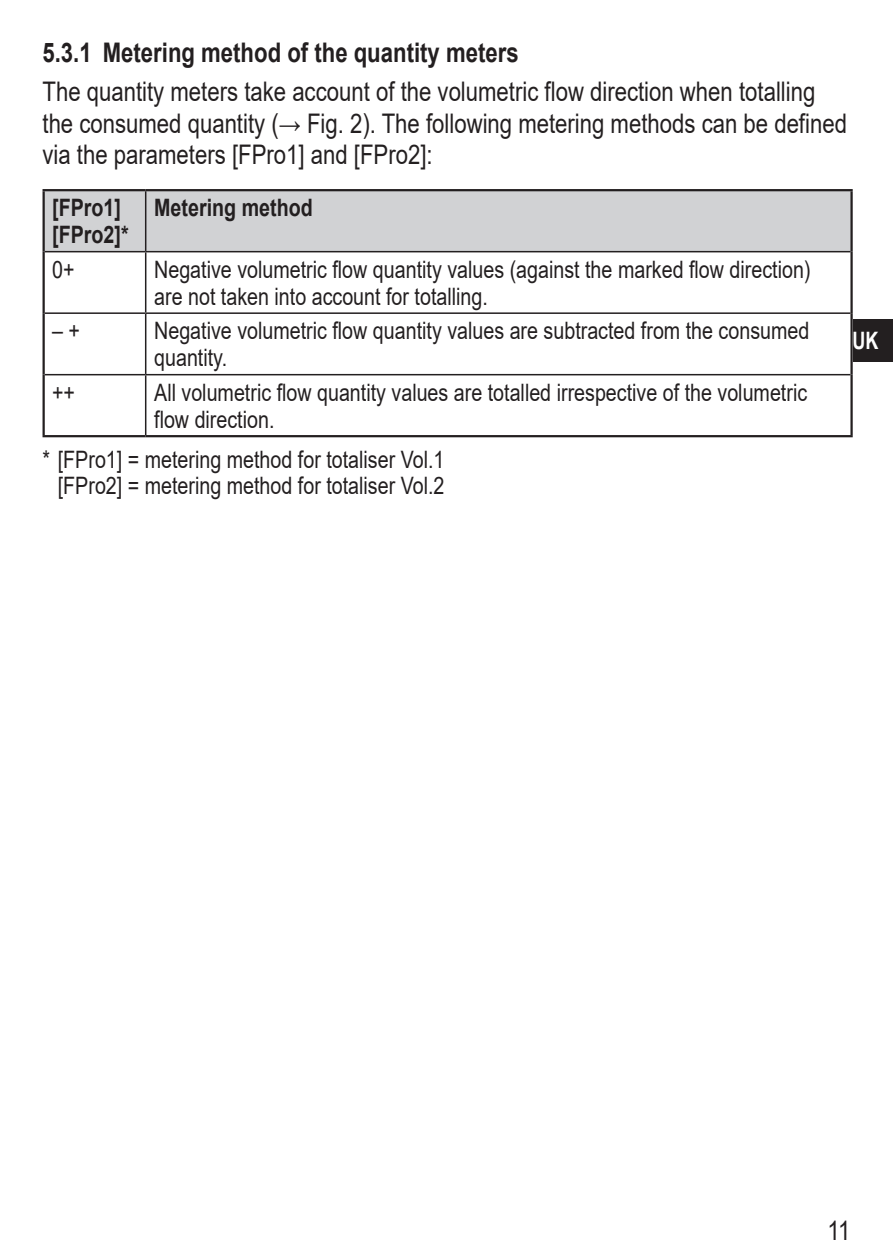
<style>
.page{position:relative;width:893px;height:1259px;background:#fff}
.page>*{position:absolute;margin:0;border:0;box-sizing:border-box;transform-origin:0 0}
.Fließtext{font:27px/31.5px "Arial";color:#231f20;scale:.82 1}
.t1{font:700 27px "Arial";color:#231f20;scale:.82 1}
.Tabelle_Fließtext{font:24px/27px "Arial";color:#231f20;scale:.82 1}
.Tabelle_Fließtext-2{font:700 24px "Arial";color:#231f20;scale:.82 1}
.t2{font:700 24px "Arial";color:#fff;scale:.75 1}
</style>
<div class="page">
<div style="left:853px;top:319px;width:40px;height:42px;background:#231f20"></div>
<div style="left:45px;top:191px;width:805px;height:60px;background:#d1d2d4"></div>
<hr style="left:43px;top:189px;width:103px;height:2px;background:#231f20">
<hr style="left:43px;top:191px;width:2px;height:61px;background:#231f20">
<hr style="left:146px;top:189px;width:707px;height:2px;background:#231f20">
<hr style="left:850px;top:191px;width:3px;height:61px;background:#231f20">
<hr style="left:43px;top:252px;width:2px;height:61px;background:#231f20">
<hr style="left:850px;top:252px;width:3px;height:61px;background:#231f20">
<hr style="left:43px;top:313px;width:2px;height:62px;background:#231f20">
<hr style="left:850px;top:313px;width:3px;height:62px;background:#231f20">
<hr style="left:43px;top:375px;width:2px;height:60px;background:#231f20">
<hr style="left:850px;top:375px;width:3px;height:60px;background:#231f20">
<hr style="left:43px;top:435px;width:103px;height:2px;background:#231f20">
<hr style="left:146px;top:435px;width:707px;height:2px;background:#231f20">
<hr style="left:145px;top:191px;width:1px;height:60px;background:#231f20">
<hr style="left:45px;top:251px;width:101px;height:1px;background:#231f20">
<hr style="left:146px;top:251px;width:704px;height:1px;background:#231f20">
<hr style="left:145px;top:252px;width:1px;height:60px;background:#231f20">
<hr style="left:45px;top:312px;width:101px;height:2px;background:#231f20">
<hr style="left:146px;top:312px;width:704px;height:2px;background:#231f20">
<hr style="left:145px;top:314px;width:1px;height:60px;background:#231f20">
<hr style="left:45px;top:374px;width:101px;height:1px;background:#231f20">
<hr style="left:146px;top:374px;width:704px;height:1px;background:#231f20">
<hr style="left:145px;top:375px;width:1px;height:60px;background:#231f20">
<p class="t1" style="left:43px;top:34px;width:582px">5.3.1 Metering method of the quantity meters</p>
<p class="Fließtext" style="left:43px;top:76px;width:982px">The quantity meters take account of the volumetric flow direction when totalling the consumed quantity (→ Fig. 2). The following metering methods can be defined via the parameters [FPro1] and [FPro2]:</p>
<p class="Tabelle_Fließtext-2" style="left:52px;top:191px;width:85px">[FPro1]</p>
<p class="Tabelle_Fließtext-2" style="left:52px;top:218px;width:95px">[FPro2]*</p>
<p class="Tabelle_Fließtext-2" style="left:154px;top:191px;width:195px">Metering method</p>
<p class="Tabelle_Fließtext" style="left:52px;top:255px;width:29px">0+</p>
<p class="Tabelle_Fließtext" style="left:154px;top:255px;width:802px">Negative volumetric flow quantity values (against the marked flow direction) are not taken into account for totalling.</p>
<p class="Tabelle_Fließtext" style="left:52px;top:317px;width:36px">– +</p>
<p class="Tabelle_Fließtext" style="left:154px;top:317px;width:800px">Negative volumetric flow quantity values are subtracted from the consumed quantity.</p>
<p class="Tabelle_Fließtext" style="left:52px;top:378px;width:30px">++</p>
<p class="Tabelle_Fließtext" style="left:154px;top:378px;width:798px">All volumetric flow quantity values are totalled irrespective of the volumetric flow direction.</p>
<p class="Tabelle_Fließtext" style="left:43px;top:445px;width:492px">* [FPro1] = metering method for totaliser Vol. 1</p>
<p class="Tabelle_Fließtext" style="left:58px;top:471px;width:473px">[FPro2] = metering method for totaliser Vol.2</p>
<p class="t2" style="left:853px;top:324px;width:36px">UK</p>
<p class="Fließtext" style="left:827px;top:1215px;width:30px">11</p>
</div>
